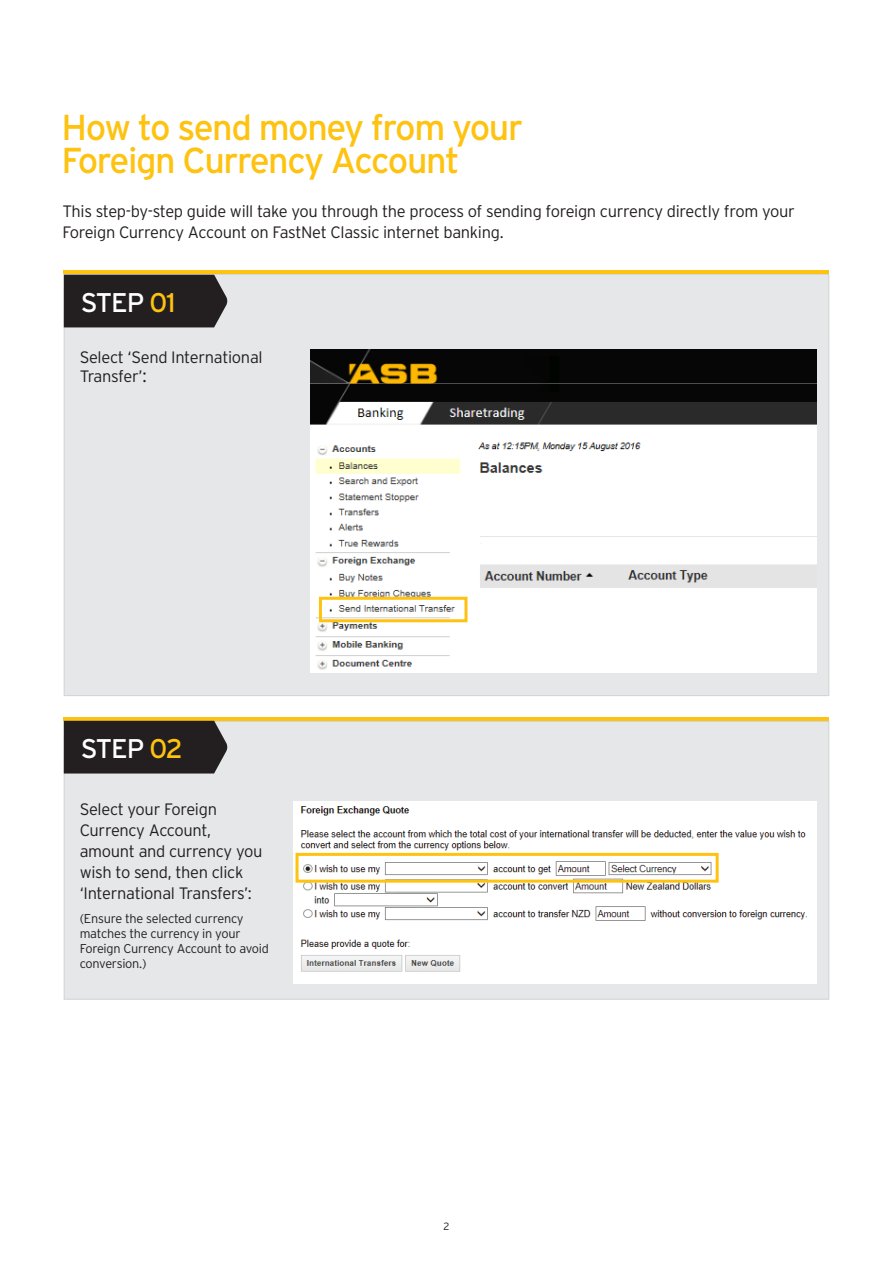
<style>
.page{position:relative;width:893px;height:1263px;background:#fff}
.page>*{position:absolute;margin:0;border:0;box-sizing:border-box;transform-origin:0 0}
.t1{font:36px/33px "Interstate";letter-spacing:-.04em;color:#fec210}
.t2{font:27px "Interstate";letter-spacing:-.04em;color:#fff}
.t3{font:300 16.5px/21px "Interstate";letter-spacing:-.02em;color:#231f20}
.t4{font:300 12.75px/15px "Interstate";letter-spacing:-.02em;color:#231f20}
.t5{font:300 10.5px "Interstate";color:#231f20}
.s1{color:#fec210}
.s2{font-size:18px}
</style>
<div class="page">
<div style="left:64px;top:274px;width:765px;height:422px;background:#e6e7e9;border:1px solid #d1d2d4"></div>
<hr style="left:64px;top:271px;width:765px;height:3px;background:#fec210">
<img style="left:310px;top:349px;width:507px;height:323px">
<div style="left:319px;top:597px;width:148px;height:25px;border:3px solid #fec210"></div>
<div style="left:64px;top:721px;width:765px;height:278px;background:#e6e7e9;border:1px solid #d1d2d4"></div>
<hr style="left:64px;top:718px;width:765px;height:3px;background:#fec210">
<img style="left:294px;top:802px;width:523px;height:182px">
<div style="left:296px;top:853px;width:423px;height:30px;border:3px solid #fec210"></div>
<div style="left:64px;top:275px;width:164px;height:52px;background:#231f20"></div>
<div style="left:64px;top:721px;width:164px;height:52px;background:#231f20"></div>
<h1 class="t1" style="left:62px;top:110px;width:463px">How to send money from your<br>Foreign Currency Account</h1>
<p class="t3" style="left:62px;top:201px;width:734px">This step-by-step guide will take you through the process of sending foreign currency directly from your<br>Foreign Currency Account on FastNet Classic internet banking.</p>
<h2 class="t2" style="left:81px;top:287px;width:96px">STEP <span class="s1">01</span></h2>
<p class="t3" style="left:80px;top:347px;width:184px;line-height:19.5px">Select ‘Send International<br>Transfer’<span class="s2">:</span></p>
<h2 class="t2" style="left:81px;top:733px;width:104px">STEP <span class="s1">02</span></h2>
<p class="t3" style="left:80px;top:799px;width:184px">Select your Foreign<br>Currency Account, amount and currency you wish to send, then click ‘International Transfers’:</p>
<p class="t4" style="left:80px;top:911px;width:191px">(Ensure the selected currency matches the currency in your<br>Foreign Currency Account to avoid conversion.)</p>
<p class="t5" style="left:443px;top:1220px;width:7px">2</p>
</div>
